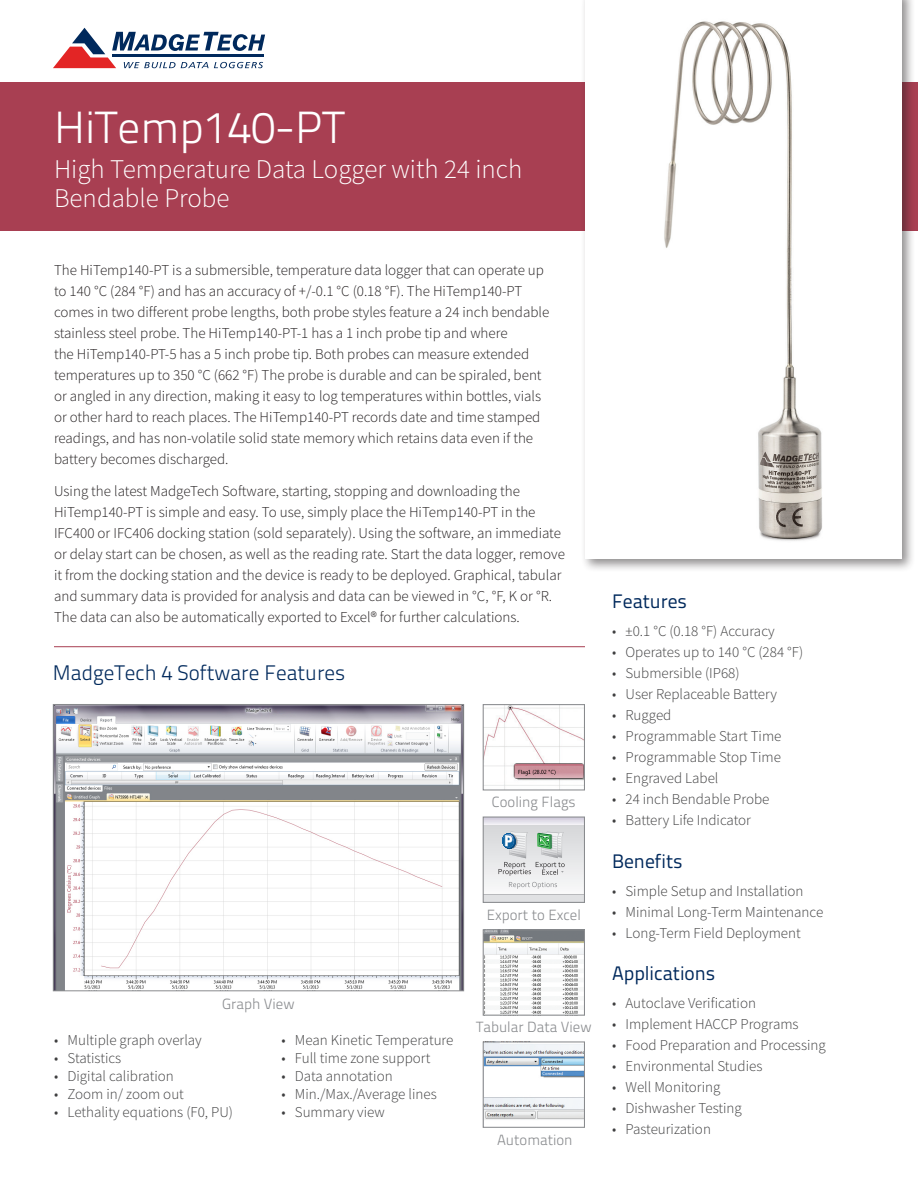
<style>
.page{position:relative;width:918px;height:1188px;background:#fff}
.page>*{position:absolute;margin:0;border:0;box-sizing:border-box;transform-origin:0 0}
.t1{font:300 45px "Titillium Text 22 L";color:#fff}
.t2{font:300 27px/28.5px "Source Sans Pro";color:#fff}
.t3{font:300 21px "Titillium Text 22 L";color:#00295c}
.Subhead{font:19.5px "Titillium Text 22 L";color:#00295c}
.body{font:300 15px/21px "Source Sans Pro";color:#231f20}
.t4{font:300 15px "Source Sans Pro";color:#3e3e3f}
.t5{font:300 14.7px "Titillium Text 22 L";color:#898b8e}
</style>
<div class="page">
<div style="left:0;top:82px;width:918px;height:149px;background:#a83f52"></div>
<div style="left:581px;top:0;width:335px;height:573px;background:#231f20;opacity:.5"></div>
<div style="left:585px;top:0;width:317px;height:558px;background:#fff"></div>
<svg style="left:53px;top:28px;width:212px;height:40px"></svg>
<hr style="left:112px;top:54px;width:152px;height:3px;background:#00295c">
<img style="left:485px;top:706px;width:98px;height:82px">
<div style="left:483px;top:704px;width:102px;height:86px;border:1px solid #898b8e"></div>
<img style="left:485px;top:931px;width:98px;height:83px">
<div style="left:483px;top:929px;width:102px;height:87px;border:1px solid #898b8e"></div>
<img style="left:485px;top:1043px;width:98px;height:77px">
<div style="left:483px;top:1041px;width:102px;height:87px;border:1px solid #898b8e"></div>
<svg style="left:485px;top:824px;width:98px;height:63px"></svg>
<hr style="left:483px;top:825px;width:101px;height:1px;background:#b8b9bc">
<hr style="left:483px;top:894px;width:101px;height:1px;background:#b8b9bc">
<div style="left:483px;top:895px;width:101px;height:7px;background:#e0e1e3"></div>
<div style="left:483px;top:817px;width:101px;height:7px;background:#e1dee8"></div>
<div style="left:483px;top:817px;width:102px;height:86px;border:1px solid #898b8e"></div>
<svg style="left:509px;top:882px;width:48px;height:7px"></svg>
<hr style="left:54px;top:646px;width:531px;height:1px;background:#a83f52">
<img style="left:55px;top:706px;width:407px;height:283px">
<div style="left:53px;top:704px;width:411px;height:287px;border:1px solid #898b8e"></div>
<img style="left:664px;top:21px;width:158px;height:520px">
<svg style="left:499px;top:832px;width:66px;height:44px;background:#c0cccc"></svg>
<p class="t1" style="left:54px;top:94px;width:292px">HiTemp140-PT</p>
<p class="t2" style="left:54px;top:155px;width:470px">High Temperature Data Logger with 24 inch<br>Bendable Probe</p>
<p class="body" style="left:54px;top:259px;width:497px">The HiTemp140-PT is a submersible, temperature data logger that can operate up to 140 °C (284 °F) and has an accuracy of +/-0.1 °C (0.18 °F). The HiTemp140-PT comes in two different probe lengths, both probe styles feature a 24 inch bendable stainless steel probe. The HiTemp140-PT-1 has a 1 inch probe tip and where<br>the HiTemp140-PT-5 has a 5 inch probe tip. Both probes can measure extended temperatures up to 350 °C (662 °F) The probe is durable and can be spiraled, bent or angled in any direction, making it easy to log temperatures within bottles, vials or other hard to reach places. The HiTemp140-PT records date and time stamped readings, and has non-volatile solid state memory which retains data even if the battery becomes discharged.</p>
<p class="body" style="left:54px;top:480px;width:512px">Using the latest MadgeTech Software, starting, stopping and downloading the HiTemp140-PT is simple and easy. To use, simply place the HiTemp140-PT in the IFC400 or IFC406 docking station (sold separately). Using the software, an immediate or delay start can be chosen, as well as the reading rate. Start the data logger, remove it from the docking station and the device is ready to be deployed. Graphical, tabular and summary data is provided for analysis and data can be viewed in °C, °F, K or °R.<br>The data can also be automatically exported to Excel® for further calculations.</p>
<p class="t3" style="left:53px;top:658px;width:294px">MadgeTech 4 Software Features</p>
<p class="t5" style="left:492px;top:791px;width:85px">Cooling Flags</p>
<p class="t5" style="left:487px;top:904px;width:96px">Export to Excel</p>
<p class="t5" style="left:222px;top:993px;width:74px">Graph View</p>
<p class="t4" style="left:54px;top:1031px;width:149px">• Multiple graph overlay</p>
<p class="t4" style="left:54px;top:1049px;width:69px">• Statistics</p>
<p class="t4" style="left:54px;top:1067px;width:121px">• Digital calibration</p>
<p class="t4" style="left:54px;top:1085px;width:131px">• Zoom in/ zoom out</p>
<p class="t4" style="left:54px;top:1103px;width:181px">• Lethality equations (F0, PU)</p>
<p class="t4" style="left:281px;top:1031px;width:174px">• Mean Kinetic Temperature</p>
<p class="t4" style="left:281px;top:1049px;width:150px">• Full time zone support</p>
<p class="t4" style="left:281px;top:1067px;width:113px">• Data annotation</p>
<p class="t4" style="left:281px;top:1085px;width:157px">• Min./Max./Average lines</p>
<p class="t4" style="left:281px;top:1103px;width:105px">• Summary view</p>
<p class="t5" style="left:476px;top:1016px;width:117px">Tabular Data View</p>
<p class="t5" style="left:497px;top:1129px;width:77px">Automation</p>
<p class="Subhead" style="left:612px;top:587px;width:77px">Features</p>
<p class="t4" style="left:612px;top:622px;width:164px">• ±0.1 °C (0.18 °F) Accuracy</p>
<p class="t4" style="left:612px;top:643px;width:193px">• Operates up to 140 °C (284 °F)</p>
<p class="t4" style="left:612px;top:664px;width:129px">• Submersible (IP68)</p>
<p class="t4" style="left:612px;top:685px;width:167px">• User Replaceable Battery</p>
<p class="t4" style="left:612px;top:706px;width:61px">• Rugged</p>
<p class="t4" style="left:612px;top:727px;width:171px">• Programmable Start Time</p>
<p class="t4" style="left:612px;top:748px;width:171px">• Programmable Stop Time</p>
<p class="t4" style="left:612px;top:769px;width:108px">• Engraved Label</p>
<p class="t4" style="left:612px;top:790px;width:159px">• 24 inch Bendable Probe</p>
<p class="t4" style="left:612px;top:811px;width:141px">• Battery Life Indicator</p>
<p class="Subhead" style="left:612px;top:846px;width:72px">Benefits</p>
<p class="t4" style="left:612px;top:881px;width:193px">• Simple Setup and Installation</p>
<p class="t4" style="left:612px;top:902px;width:213px">• Minimal Long-Term Maintenance</p>
<p class="t4" style="left:612px;top:923px;width:190px">• Long-Term Field Deployment</p>
<p class="Subhead" style="left:612px;top:959px;width:105px">Applications</p>
<p class="t4" style="left:612px;top:994px;width:146px">• Autoclave Verification</p>
<p class="t4" style="left:612px;top:1015px;width:188px">• Implement HACCP Programs</p>
<p class="t4" style="left:612px;top:1036px;width:215px">• Food Preparation and Processing</p>
<p class="t4" style="left:612px;top:1057px;width:152px">• Environmental Studies</p>
<p class="t4" style="left:612px;top:1078px;width:110px">• Well Monitoring</p>
<p class="t4" style="left:612px;top:1099px;width:131px">• Dishwasher Testing</p>
<p class="t4" style="left:612px;top:1120px;width:100px">• Pasteurization</p>
</div>
